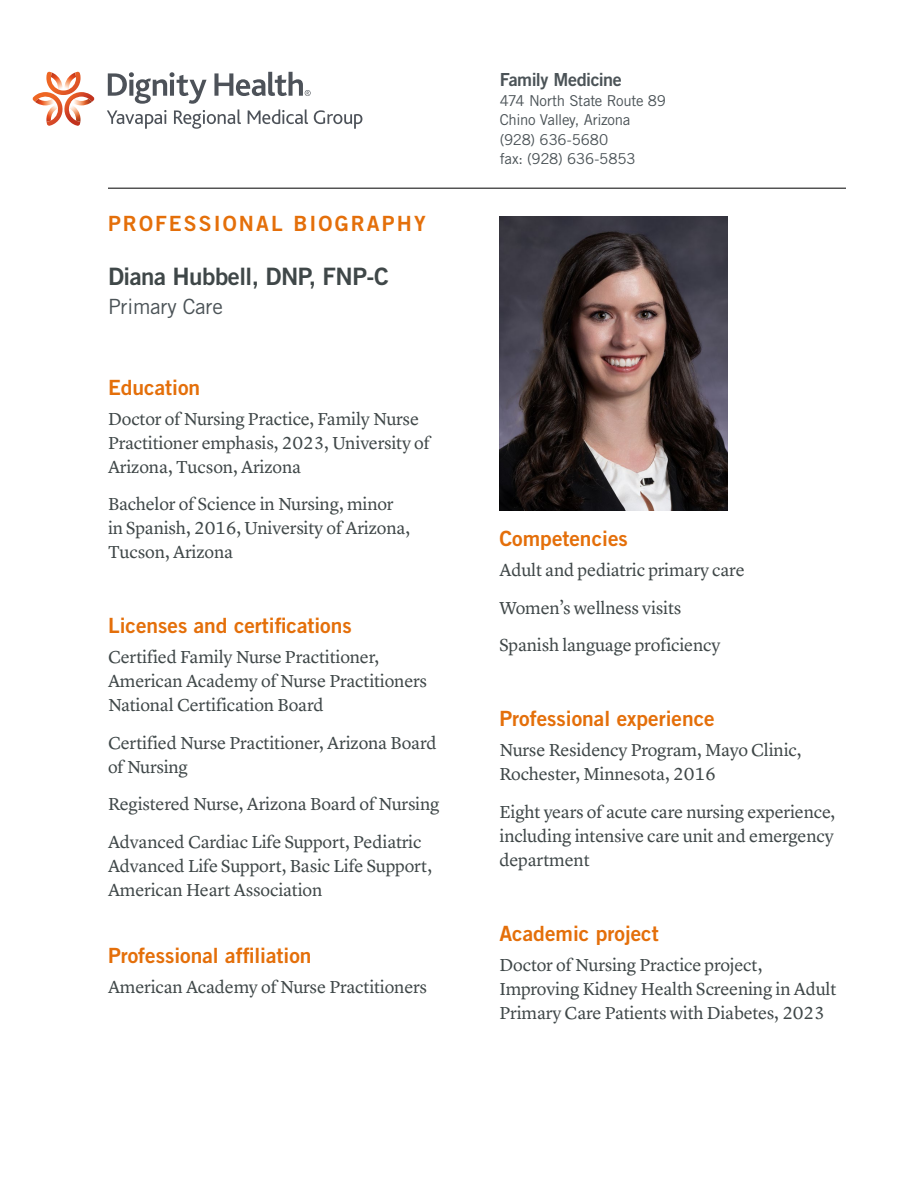
<style>
.page{position:relative;width:918px;height:1188px;background:#fff}
.page>*{position:absolute;margin:0;border:0;box-sizing:border-box;transform-origin:0 0}
.t1{font:24px "Trade Gothic LT Std Bd 2";letter-spacing:-.02em;color:#3f4748}
.t2{font:21px "Trade Gothic LT Std Bd 2";color:#e46f0a}
.t3{font:21px "Trade Gothic LT Std Bd 2";letter-spacing:.1em;color:#e46f0a}
.t4{font:21px "Trade Gothic LT Std";letter-spacing:-.01em;color:#4b5357}
.t5{font:18px/24px "Lyon Text";letter-spacing:-.01em;color:#3f4748}
.t6{font:18px "Trade Gothic LT Std Bd 2";letter-spacing:-.03em;color:#4b5357}
.t7{font:15px/19.5px "Trade Gothic LT Std";letter-spacing:-.02em;color:#4b5357}
</style>
<div class="page">
<svg style="left:32px;top:72px;width:63px;height:54px"></svg>
<img style="left:71px;top:102px;width:21px;height:3px">
<img style="left:71px;top:99px;width:21px;height:3px">
<svg style="left:107px;top:72px;width:255px;height:57px"></svg>
<hr style="left:108px;top:188px;width:738px;height:1px;background:#000">
<img style="left:500px;top:216px;width:227px;height:294px">
<p class="t3" style="left:108px;top:211px;width:319px">PROFESSIONAL BIOGRAPHY</p>
<h1 class="t1" style="left:108px;top:262px;width:282px">Diana Hubbell, DNP, FNP-C</h1>
<p class="t4" style="left:108px;top:294px;width:116px">Primary Care</p>
<p class="t2" style="left:108px;top:374px;width:94px">Education</p>
<p class="t5" style="left:108px;top:405px;width:324px">Doctor of Nursing Practice, Family Nurse<br>Practitioner emphasis, 2023, University of<br>Arizona, Tucson, Arizona</p>
<p class="t5" style="left:108px;top:491px;width:304px">Bachelor of Science in Nursing, minor in Spanish, 2016, University of Arizona,<br>Tucson, Arizona</p>
<p class="t2" style="left:108px;top:613px;width:245px">Licenses and certifications</p>
<p class="t5" style="left:108px;top:644px;width:321px">Certified Family Nurse Practitioner,<br>American Academy of Nurse Practitioners<br>National Certification Board</p>
<p class="t5" style="left:108px;top:729px;width:330px">Certified Nurse Practitioner, Arizona Board of Nursing</p>
<p class="t5" style="left:108px;top:784px;width:333px;line-height:37.5px">Registered Nurse, Arizona Board of Nursing<br>Advanced Cardiac Life Support, Pediatric</p>
<p class="t5" style="left:108px;top:852px;width:326px">Advanced Life Support, Basic Life Support,<br>American Heart Association</p>
<p class="t2" style="left:108px;top:943px;width:205px">Professional affiliation</p>
<p class="t5" style="left:108px;top:974px;width:321px">American Academy of Nurse Practitioners</p>
<p class="t6" style="left:500px;top:69px;width:124px">Family Medicine</p>
<p class="t7" style="left:500px;top:91px;width:168px">474 North State Route 89<br>Chino Valley, Arizona (928) 636-5680<br>fax: (928) 636-5853</p>
<p class="t2" style="left:500px;top:526px;width:130px">Competencies</p>
<p class="t5" style="left:500px;top:550px;width:247px;line-height:37.5px">Adult and pediatric primary care<br>Women’s wellness visits<br>Spanish language proficiency</p>
<p class="t2" style="left:500px;top:706px;width:217px">Professional experience</p>
<p class="t5" style="left:500px;top:737px;width:304px">Nurse Residency Program, Mayo Clinic,<br>Rochester, Minnesota, 2016</p>
<p class="t5" style="left:500px;top:798px;width:338px;text-align:justify">Eight years of acute care nursing experience, including intensive care unit and emergency department</p>
<p class="t2" style="left:500px;top:920px;width:161px">Academic project</p>
<p class="t5" style="left:500px;top:951px;width:338px">Doctor of Nursing Practice project,<br>Improving Kidney Health Screening in Adult<br>Primary Care Patients with Diabetes, 2023</p>
</div>
